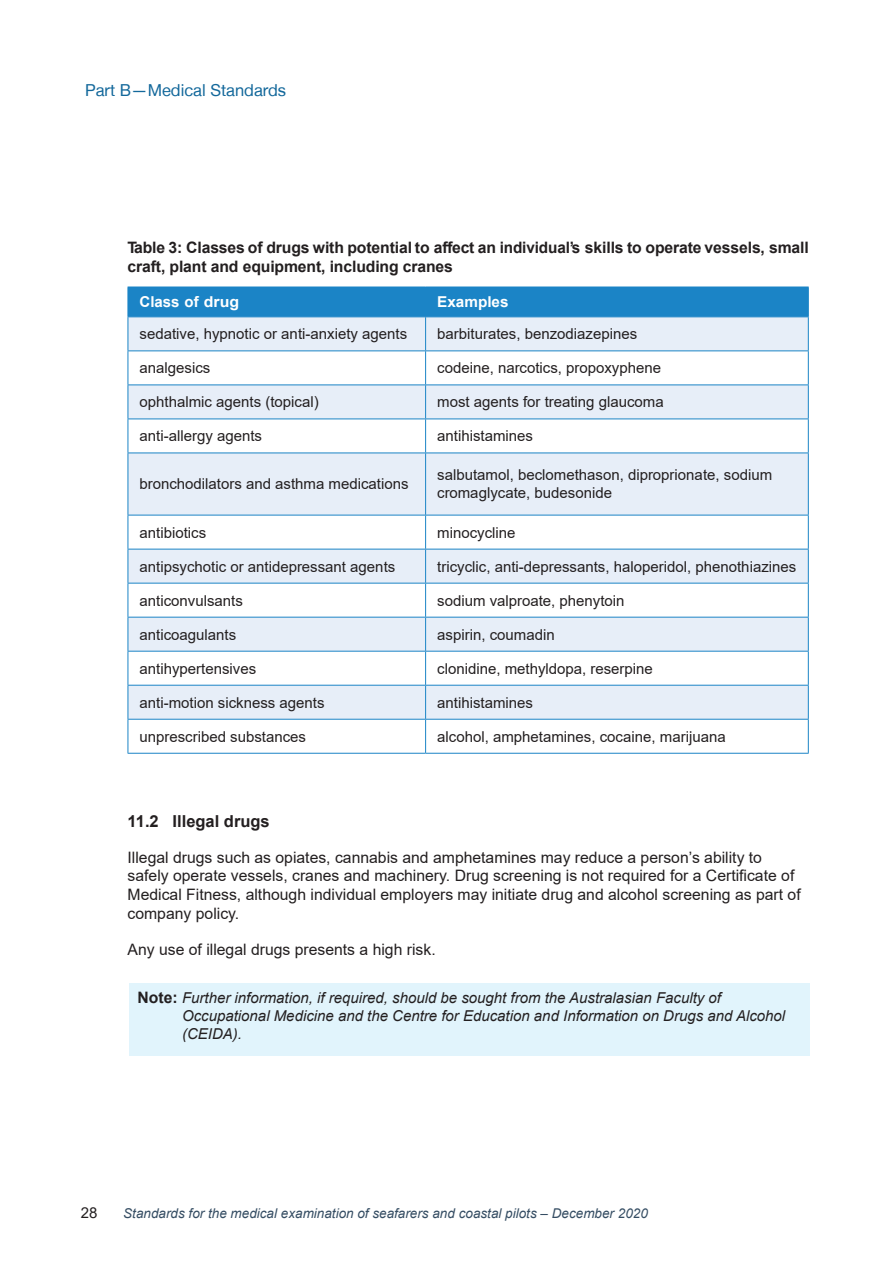
<style>
.page{position:relative;width:893px;height:1263px;background:#fff}
.page>*{position:absolute;margin:0;border:0;box-sizing:border-box;transform-origin:0 0}
.t1{font:16.5px "Helvetica Neue LT";color:#13689b}
.t2{font:700 16.5px "Arial";color:#231f20}
.t3{font:15.75px/18.9px "Arial";color:#231f20}
.t4{font:700 15.75px/18.9px "Arial";letter-spacing:-.01em;color:#231f20}
.t5{font:15px/18px "Arial";color:#231f20}
.t6{font:italic 15px/18px "Arial";color:#231f20}
.t7{font:700 15px "Arial";color:#fff}
.t8{font:italic 13.5px "Arial";color:#354d63}
.s1{font-weight:700;font-style:normal;font-size:15.75px}
</style>
<div class="page">
<div style="left:129px;top:317px;width:679px;height:33px;background:#e7eef8"></div>
<svg style="left:129px;top:351px;width:679px;height:402px;fill:#e7eef8"></svg>
<div style="left:128px;top:287px;width:681px;height:29px;background:#1b84c6"></div>
<hr style="left:128px;top:317px;width:1px;height:33px;background:#1b84c6">
<hr style="left:128px;top:316px;width:298px;height:1px;background:#1b84c6">
<hr style="left:425px;top:317px;width:1px;height:33px;background:#1b84c6">
<hr style="left:426px;top:316px;width:383px;height:1px;background:#1b84c6">
<hr style="left:808px;top:317px;width:1px;height:33px;background:#1b84c6">
<hr style="left:128px;top:351px;width:1px;height:33px;background:#1b84c6">
<hr style="left:128px;top:350px;width:298px;height:1px;background:#1b84c6">
<hr style="left:426px;top:350px;width:383px;height:1px;background:#1b84c6">
<hr style="left:425px;top:351px;width:1px;height:33px;background:#1b84c6">
<hr style="left:808px;top:351px;width:1px;height:33px;background:#1b84c6">
<hr style="left:128px;top:385px;width:1px;height:33px;background:#1b84c6">
<hr style="left:128px;top:384px;width:298px;height:1px;background:#1b84c6">
<hr style="left:425px;top:385px;width:1px;height:33px;background:#1b84c6">
<hr style="left:426px;top:384px;width:383px;height:1px;background:#1b84c6">
<hr style="left:808px;top:385px;width:1px;height:33px;background:#1b84c6">
<hr style="left:128px;top:419px;width:1px;height:34px;background:#1b84c6">
<hr style="left:128px;top:418px;width:298px;height:1px;background:#1b84c6">
<hr style="left:426px;top:418px;width:383px;height:1px;background:#1b84c6">
<hr style="left:425px;top:419px;width:1px;height:34px;background:#1b84c6">
<hr style="left:808px;top:419px;width:1px;height:34px;background:#1b84c6">
<hr style="left:128px;top:453px;width:1px;height:62px;background:#1b84c6">
<hr style="left:128px;top:453px;width:298px;height:1px;background:#1b84c6">
<hr style="left:425px;top:453px;width:1px;height:62px;background:#1b84c6">
<hr style="left:426px;top:453px;width:383px;height:1px;background:#1b84c6">
<hr style="left:808px;top:453px;width:1px;height:62px;background:#1b84c6">
<hr style="left:128px;top:515px;width:1px;height:34px;background:#1b84c6">
<hr style="left:128px;top:515px;width:298px;height:1px;background:#1b84c6">
<hr style="left:425px;top:515px;width:1px;height:34px;background:#1b84c6">
<hr style="left:426px;top:515px;width:383px;height:1px;background:#1b84c6">
<hr style="left:808px;top:515px;width:1px;height:34px;background:#1b84c6">
<hr style="left:128px;top:549px;width:1px;height:34px;background:#1b84c6">
<hr style="left:128px;top:549px;width:298px;height:1px;background:#1b84c6">
<hr style="left:425px;top:549px;width:1px;height:34px;background:#1b84c6">
<hr style="left:426px;top:549px;width:383px;height:1px;background:#1b84c6">
<hr style="left:808px;top:549px;width:1px;height:34px;background:#1b84c6">
<hr style="left:128px;top:583px;width:1px;height:34px;background:#1b84c6">
<hr style="left:128px;top:583px;width:298px;height:1px;background:#1b84c6">
<hr style="left:425px;top:583px;width:1px;height:34px;background:#1b84c6">
<hr style="left:426px;top:583px;width:383px;height:1px;background:#1b84c6">
<hr style="left:808px;top:583px;width:1px;height:34px;background:#1b84c6">
<hr style="left:128px;top:617px;width:1px;height:34px;background:#1b84c6">
<hr style="left:128px;top:617px;width:298px;height:1px;background:#1b84c6">
<hr style="left:425px;top:617px;width:1px;height:34px;background:#1b84c6">
<hr style="left:426px;top:617px;width:383px;height:1px;background:#1b84c6">
<hr style="left:808px;top:617px;width:1px;height:34px;background:#1b84c6">
<hr style="left:128px;top:651px;width:1px;height:34px;background:#1b84c6">
<hr style="left:128px;top:651px;width:298px;height:1px;background:#1b84c6">
<hr style="left:425px;top:651px;width:1px;height:34px;background:#1b84c6">
<hr style="left:426px;top:651px;width:383px;height:1px;background:#1b84c6">
<hr style="left:808px;top:651px;width:1px;height:34px;background:#1b84c6">
<hr style="left:128px;top:685px;width:1px;height:34px;background:#1b84c6">
<hr style="left:128px;top:685px;width:298px;height:1px;background:#1b84c6">
<hr style="left:425px;top:685px;width:1px;height:34px;background:#1b84c6">
<hr style="left:426px;top:685px;width:383px;height:1px;background:#1b84c6">
<hr style="left:808px;top:685px;width:1px;height:34px;background:#1b84c6">
<hr style="left:128px;top:720px;width:1px;height:33px;background:#1b84c6">
<hr style="left:128px;top:719px;width:298px;height:1px;background:#1b84c6">
<hr style="left:128px;top:753px;width:298px;height:1px;background:#1b84c6">
<hr style="left:425px;top:720px;width:1px;height:33px;background:#1b84c6">
<hr style="left:426px;top:719px;width:383px;height:1px;background:#1b84c6">
<hr style="left:808px;top:720px;width:1px;height:33px;background:#1b84c6">
<hr style="left:426px;top:753px;width:383px;height:1px;background:#1b84c6">
<div style="left:129px;top:983px;width:680px;height:72px;background:#e1f4fc"></div>
<p class="t1" style="left:85px;top:81px;width:203px">Part B—Medical Standards</p>
<p class="t4" style="left:128px;top:238px;width:683px">Table 3: Classes of drugs with potential to affect an individual’s skills to operate vessels, small craft, plant and equipment, including cranes</p>
<p class="t7" style="left:140px;top:292px;width:101px">Class of drug</p>
<p class="t7" style="left:437px;top:292px;width:73px">Examples</p>
<p class="t5" style="left:140px;top:325px;width:269px">sedative, hypnotic or anti-anxiety agents</p>
<p class="t5" style="left:437px;top:325px;width:202px">barbiturates, benzodiazepines</p>
<p class="t5" style="left:140px;top:359px;width:72px">analgesics</p>
<p class="t5" style="left:437px;top:359px;width:225px">codeine, narcotics, propoxyphene</p>
<p class="t5" style="left:140px;top:393px;width:181px">ophthalmic agents (topical)</p>
<p class="t5" style="left:437px;top:393px;width:228px">most agents for treating glaucoma</p>
<p class="t5" style="left:140px;top:427px;width:124px">anti-allergy agents</p>
<p class="t5" style="left:437px;top:427px;width:97px">antihistamines</p>
<p class="t5" style="left:140px;top:475px;width:271px">bronchodilators and asthma medications</p>
<p class="t5" style="left:437px;top:466px;width:336px">salbutamol, beclomethason, diproprionate, sodium cromaglycate, budesonide</p>
<p class="t5" style="left:140px;top:523px;width:68px">antibiotics</p>
<p class="t5" style="left:437px;top:523px;width:80px">minocycline</p>
<p class="t5" style="left:140px;top:557px;width:257px">antipsychotic or antidepressant agents</p>
<p class="t5" style="left:437px;top:557px;width:361px">tricyclic, anti-depressants, haloperidol, phenothiazines</p>
<p class="t5" style="left:140px;top:591px;width:105px">anticonvulsants</p>
<p class="t5" style="left:437px;top:591px;width:189px">sodium valproate, phenytoin</p>
<p class="t5" style="left:140px;top:625px;width:98px">anticoagulants</p>
<p class="t5" style="left:437px;top:625px;width:119px">aspirin, coumadin</p>
<p class="t5" style="left:140px;top:659px;width:118px">antihypertensives</p>
<p class="t5" style="left:437px;top:659px;width:217px">clonidine, methyldopa, reserpine</p>
<p class="t5" style="left:140px;top:693px;width:187px">anti-motion sickness agents</p>
<p class="t5" style="left:437px;top:693px;width:97px">antihistamines</p>
<p class="t5" style="left:140px;top:727px;width:168px">unprescribed substances</p>
<p class="t5" style="left:437px;top:727px;width:290px">alcohol, amphetamines, cocaine, marijuana</p>
<p class="t2" style="left:128px;top:809px;width:144px">11.2 Illegal drugs</p>
<p class="t3" style="left:128px;top:847px;width:675px">Illegal drugs such as opiates, cannabis and amphetamines may reduce a person’s ability to safely operate vessels, cranes and machinery. Drug screening is not required for a Certificate of Medical Fitness, although individual employers may initiate drug and alcohol screening as part of company policy.</p>
<p class="t3" style="left:128px;top:940px;width:310px">Any use of illegal drugs presents a high risk.</p>
<p class="t6" style="left:182px;top:989px;width:605px;text-indent:-45px"><span class="s1">Note:</span> Further information, if required, should be sought from the Australasian Faculty of<br>Occupational Medicine and the Centre for Education and Information on Drugs and Alcohol (CEIDA).</p>
<p class="t5" style="left:81px;top:1204px;width:18px">28</p>
<p class="t8" style="left:123px;top:1205px;width:526px">Standards for the medical examination of seafarers and coastal pilots – December 2020</p>
</div>
